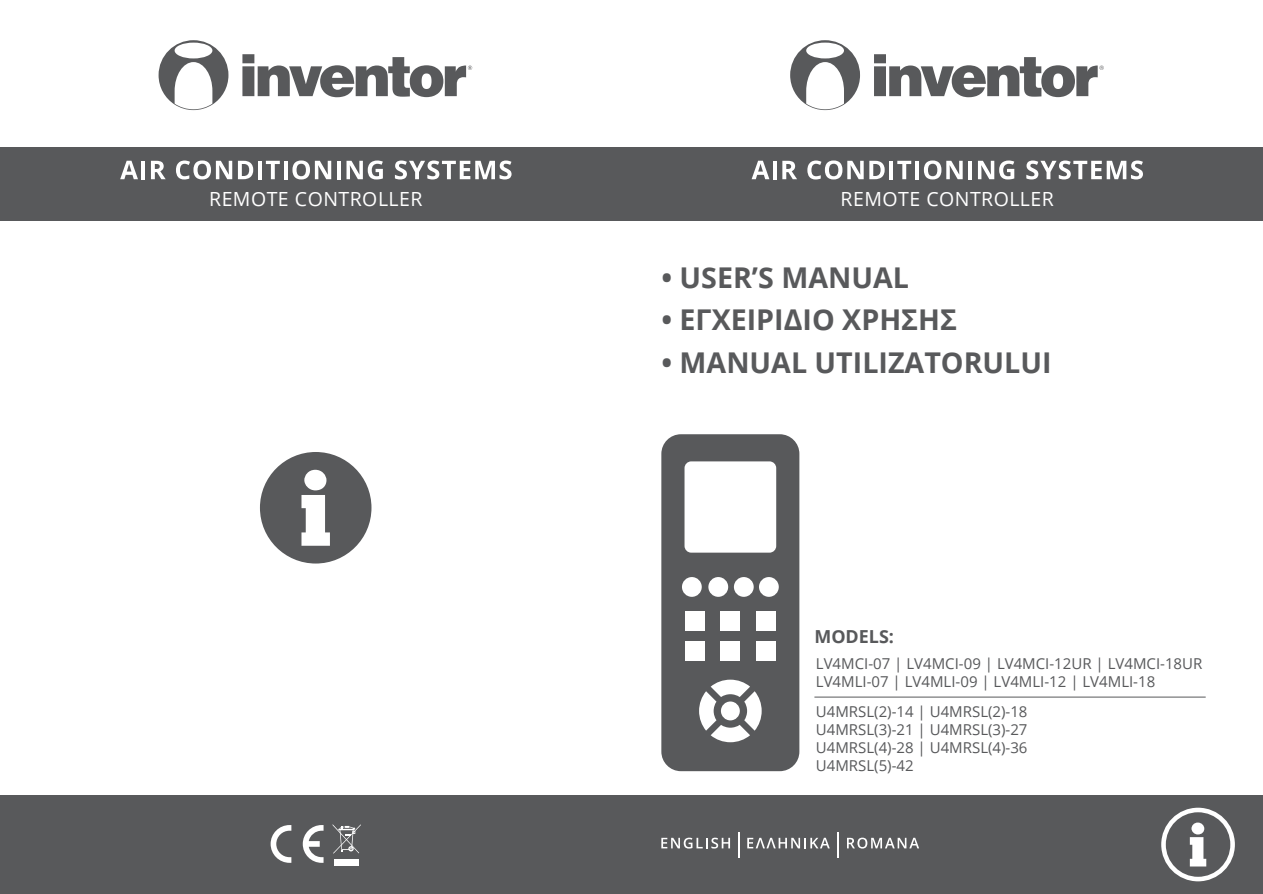
<style>
.page{position:relative;width:1263px;height:894px;background:#fff}
.page>*{position:absolute;margin:0;border:0;box-sizing:border-box;transform-origin:0 0}
.t1{font:700 28.65px "Open Sans";color:#58595b}
.t2{font:19.5px "Open Sans";letter-spacing:.025em;color:#fff}
.t3{font:700 18px "Open Sans";color:#58595b}
.t4{font:15px/18px "Open Sans";color:#58595b}
</style>
<div class="page">
<div style="left:0;top:795px;width:1263px;height:99px;background:#58595b"></div>
<div style="left:0;top:147px;width:1263px;height:73px;background:#58595b"></div>
<svg style="left:874px;top:54px;width:230px;height:43px"></svg>
<svg style="left:790px;top:40px;width:70px;height:70px"></svg>
<svg style="left:661px;top:838px;width:69px;height:11px"></svg>
<svg style="left:738px;top:832px;width:1px;height:25px"></svg>
<svg style="left:838px;top:832px;width:1px;height:25px"></svg>
<svg style="left:747px;top:838px;width:83px;height:10px"></svg>
<svg style="left:847px;top:838px;width:72px;height:11px"></svg>
<svg style="left:1161px;top:808px;width:74px;height:73px"></svg>
<div style="left:1166px;top:812px;width:64px;height:65px;background:#58595b;border-radius:50%"></div>
<svg style="left:1190px;top:823px;width:16px;height:44px"></svg>
<div style="left:661px;top:434px;width:138px;height:337px;background:#58595b;border-radius:20px"></div>
<div style="left:685px;top:461px;width:91px;height:92px;background:#fff;border-radius:7px"></div>
<svg style="left:699px;top:680px;width:63px;height:62px"></svg>
<div style="left:685px;top:611px;width:19px;height:20px;background:#fff"></div>
<div style="left:720px;top:611px;width:20px;height:20px;background:#fff"></div>
<div style="left:756px;top:611px;width:20px;height:20px;background:#fff"></div>
<div style="left:685px;top:641px;width:19px;height:20px;background:#fff"></div>
<div style="left:720px;top:641px;width:20px;height:20px;background:#fff"></div>
<div style="left:756px;top:641px;width:20px;height:20px;background:#fff"></div>
<div style="left:682px;top:577px;width:20px;height:20px;background:#fff;border-radius:50%"></div>
<div style="left:734px;top:577px;width:20px;height:20px;background:#fff;border-radius:50%"></div>
<div style="left:759px;top:577px;width:20px;height:20px;background:#fff;border-radius:50%"></div>
<div style="left:708px;top:577px;width:20px;height:20px;background:#fff;border-radius:50%"></div>
<svg style="left:752px;top:161px;width:17px;height:18px"></svg>
<hr style="left:773px;top:161px;width:4px;height:18px;background:#fff">
<svg style="left:782px;top:161px;width:15px;height:18px"></svg>
<svg style="left:807px;top:161px;width:78px;height:18px"></svg>
<hr style="left:890px;top:161px;width:3px;height:18px;background:#fff">
<svg style="left:897px;top:161px;width:14px;height:18px"></svg>
<hr style="left:915px;top:161px;width:4px;height:18px;background:#fff">
<svg style="left:924px;top:161px;width:39px;height:18px"></svg>
<hr style="left:968px;top:161px;width:4px;height:18px;background:#fff">
<svg style="left:978px;top:161px;width:36px;height:18px"></svg>
<svg style="left:1026px;top:161px;width:117px;height:18px"></svg>
<svg style="left:120px;top:161px;width:18px;height:18px"></svg>
<hr style="left:141px;top:161px;width:4px;height:18px;background:#fff">
<svg style="left:151px;top:161px;width:15px;height:18px"></svg>
<svg style="left:176px;top:161px;width:56px;height:18px"></svg>
<svg style="left:238px;top:161px;width:15px;height:18px"></svg>
<hr style="left:258px;top:161px;width:4px;height:18px;background:#fff">
<svg style="left:266px;top:161px;width:14px;height:18px"></svg>
<hr style="left:284px;top:161px;width:4px;height:18px;background:#fff">
<svg style="left:292px;top:161px;width:39px;height:18px"></svg>
<hr style="left:337px;top:161px;width:4px;height:18px;background:#fff">
<svg style="left:347px;top:161px;width:36px;height:18px"></svg>
<svg style="left:395px;top:161px;width:117px;height:18px"></svg>
<svg style="left:242px;top:54px;width:230px;height:43px"></svg>
<svg style="left:159px;top:40px;width:69px;height:70px"></svg>
<div style="left:334px;top:859px;width:24px;height:6px;background:#fff"></div>
<svg style="left:333px;top:824px;width:28px;height:30px"></svg>
<svg style="left:271px;top:825px;width:53px;height:38px"></svg>
<div style="left:260px;top:452px;width:111px;height:112px;background:#58595b;border-radius:50%"></div>
<svg style="left:301px;top:470px;width:29px;height:76px"></svg>
<hr style="left:814px;top:697px;width:392px;height:1px;background:#58595b">
<h2 class="t2" style="left:209px;top:185px;width:215px">REMOTE CONTROLLER</h2>
<h2 class="t2" style="left:841px;top:185px;width:215px">REMOTE CONTROLLER</h2>
<h1 class="t1" style="left:661px;top:257px;width:249px">• USER’S MANUAL</h1>
<h1 class="t1" style="left:661px;top:300px;width:297px">• ΕΓΧΕΙΡΙΔΙΟ ΧΡΗΣΗΣ</h1>
<h1 class="t1" style="left:661px;top:342px;width:392px">• MANUAL UTILIZATORULUI</h1>
<p class="t3" style="left:814px;top:624px;width:81px">MODELS:</p>
<p class="t4" style="left:816px;top:654px;width:388px">LV4MCI-07 | LV4MCI-09 | LV4MCI-12UR | LV4MCI-18UR<br>LV4MLI-07 | LV4MLI-09 | LV4MLI-12 | LV4MLI-18</p>
<p class="t4" style="left:816px;top:702px;width:213px;text-align:justify">U4MRSL(2)-14 | U4MRSL(2)-18<br>U4MRSL(3)-21 | U4MRSL(3)-27<br>U4MRSL(4)-28 | U4MRSL(4)-36<br>U4MRSL(5)-42</p>
</div>
